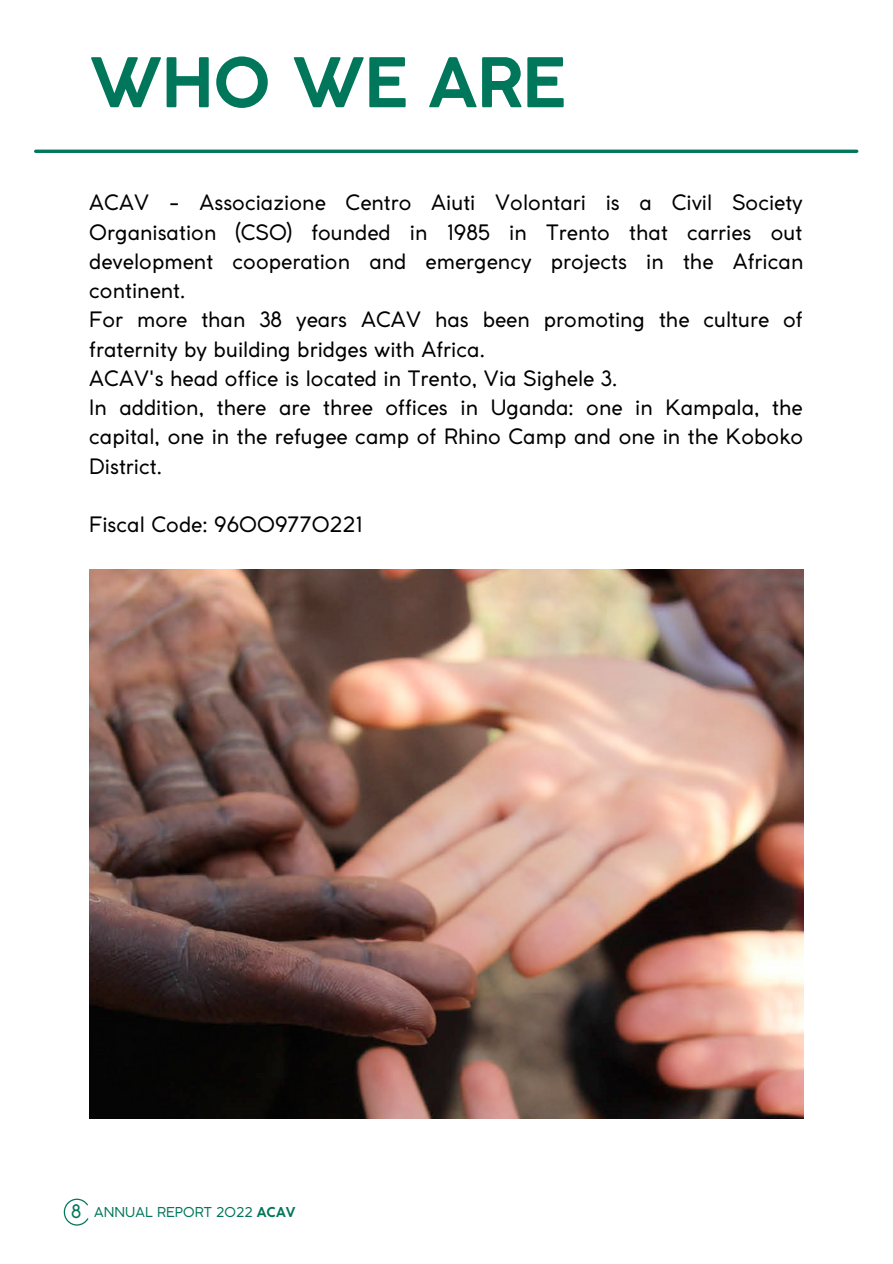
<style>
.page{position:relative;width:893px;height:1264px;background:#fff}
.page>*{position:absolute;margin:0;border:0;box-sizing:border-box;transform-origin:0 0}
.t1{font:700 67.5px "Coco Gothic";color:#00765a}
.t2{font:21px/29.2px "Coco Gothic";color:#000;text-align:justify}
.t3{font:18.45px "Coco Gothic";color:#00765a}
.t4{font:13.5px "Coco Gothic";color:#00765a}
.s1{font-weight:700}
</style>
<div class="page">
<svg style="left:64px;top:1198px;width:24px;height:27px"></svg>
<img style="left:89px;top:569px;width:714px;height:549px">
<hr style="left:36px;top:150px;width:820px;height:3px;background:#00765a">
<p class="t1" style="left:89px;top:57px;width:477px">WHO WE ARE</p>
<p class="t2" style="left:89px;top:190px;width:715px">ACAV - Associazione Centro Aiuti Volontari is a Civil Society Organisation (CSO) founded in 1985 in Trento that carries out development cooperation and emergency projects in the African continent.</p>
<p class="t2" style="left:89px;top:307px;width:715px">For more than 38 years ACAV has been promoting the culture of fraternity by building bridges with Africa.</p>
<p class="t2" style="left:89px;top:365px;width:530px">ACAV's head office is located in Trento, Via Sighele 3.</p>
<p class="t2" style="left:89px;top:395px;width:715px">In addition, there are three offices in Uganda: one in Kampala, the capital, one in the refugee camp of Rhino Camp and one in the Koboko District.</p>
<p class="t2" style="left:89px;top:511px;width:275px">Fiscal Code: 96009770221</p>
<p class="t3" style="left:71px;top:1204px;width:12px">8</p>
<p class="t4" style="left:94px;top:1206px;width:203px">ANNUAL REPORT 2022 <span class="s1">ACAV</span></p>
</div>
